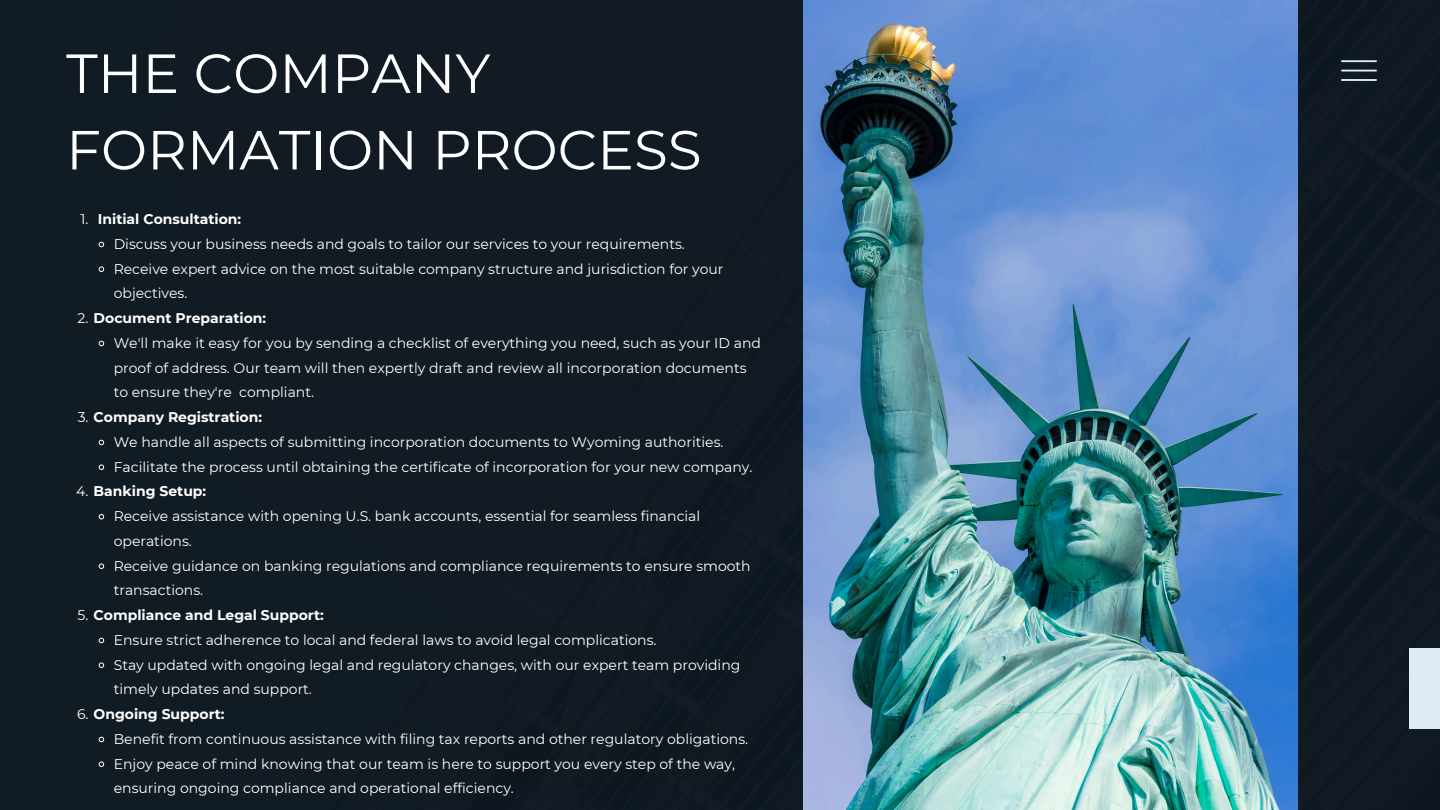
<style>
.page{position:relative;width:1440px;height:810px;background:#111b24}
.page>*{position:absolute;margin:0;border:0;box-sizing:border-box;transform-origin:0 0}
.t1{font:55px/76.5px "Montserrat";color:#fff}
.t2{font:14px/24.8px "Montserrat";color:#fff}
.t3{font:700 14px "Montserrat";color:#fff}
.s1{font-weight:400}
</style>
<div class="page">
<svg style="left:1341px;top:60px;width:36px;height:21px"></svg>
<div style="left:1409px;top:648px;width:31px;height:81px;background:#deeaf6"></div>
<img style="left:803px;top:0;width:494px;height:810px">
<svg style="left:98px;top:241px;width:7px;height:7px"></svg>
<svg style="left:98px;top:266px;width:7px;height:6px"></svg>
<svg style="left:98px;top:340px;width:7px;height:7px"></svg>
<svg style="left:98px;top:439px;width:7px;height:7px"></svg>
<svg style="left:98px;top:464px;width:7px;height:6px"></svg>
<svg style="left:98px;top:514px;width:7px;height:6px"></svg>
<svg style="left:98px;top:563px;width:7px;height:6px"></svg>
<svg style="left:98px;top:637px;width:7px;height:7px"></svg>
<svg style="left:98px;top:662px;width:7px;height:6px"></svg>
<svg style="left:98px;top:736px;width:7px;height:7px"></svg>
<svg style="left:98px;top:761px;width:7px;height:6px"></svg>
<p class="t1" style="left:66px;top:35px;width:637px">THE COMPANY<br>FORMATION PROCESS</p>
<h1 class="t3" style="left:81px;top:211px;width:162px"><span class="s1">1.</span> Initial Consultation:</h1>
<p class="t2" style="left:114px;top:232px;width:573px">Discuss your business needs and goals to tailor our services to your requirements.</p>
<p class="t2" style="left:114px;top:256px;width:611px">Receive expert advice on the most suitable company structure and jurisdiction for your objectives.</p>
<p class="t3" style="left:78px;top:310px;width:190px"><span class="s1">2.</span> Document Preparation:</p>
<p class="t2" style="left:114px;top:331px;width:649px">We'll make it easy for you by sending a checklist of everything you need, such as your ID and proof of address. Our team will then expertly draft and review all incorporation documents to ensure they're compliant.</p>
<p class="t3" style="left:78px;top:409px;width:186px"><span class="s1">3.</span> Company Registration:</p>
<p class="t2" style="left:114px;top:430px;width:611px">We handle all aspects of submitting incorporation documents to Wyoming authorities.</p>
<p class="t2" style="left:114px;top:454px;width:640px">Facilitate the process until obtaining the certificate of incorporation for your new company.</p>
<p class="t3" style="left:76px;top:483px;width:131px"><span class="s1">4.</span> Banking Setup:</p>
<p class="t2" style="left:114px;top:504px;width:588px">Receive assistance with opening U.S. bank accounts, essential for seamless financial operations.</p>
<p class="t2" style="left:114px;top:553px;width:638px">Receive guidance on banking regulations and compliance requirements to ensure smooth transactions.</p>
<p class="t3" style="left:78px;top:607px;width:248px"><span class="s1">5.</span> Compliance and Legal Support:</p>
<p class="t2" style="left:114px;top:628px;width:544px">Ensure strict adherence to local and federal laws to avoid legal complications.</p>
<p class="t2" style="left:114px;top:652px;width:628px">Stay updated with ongoing legal and regulatory changes, with our expert team providing timely updates and support.</p>
<p class="t3" style="left:77px;top:706px;width:149px"><span class="s1">6.</span> Ongoing Support:</p>
<p class="t2" style="left:114px;top:727px;width:636px">Benefit from continuous assistance with filing tax reports and other regulatory obligations.</p>
<p class="t2" style="left:114px;top:751px;width:623px">Enjoy peace of mind knowing that our team is here to support you every step of the way, ensuring ongoing compliance and operational efficiency.</p>
</div>
